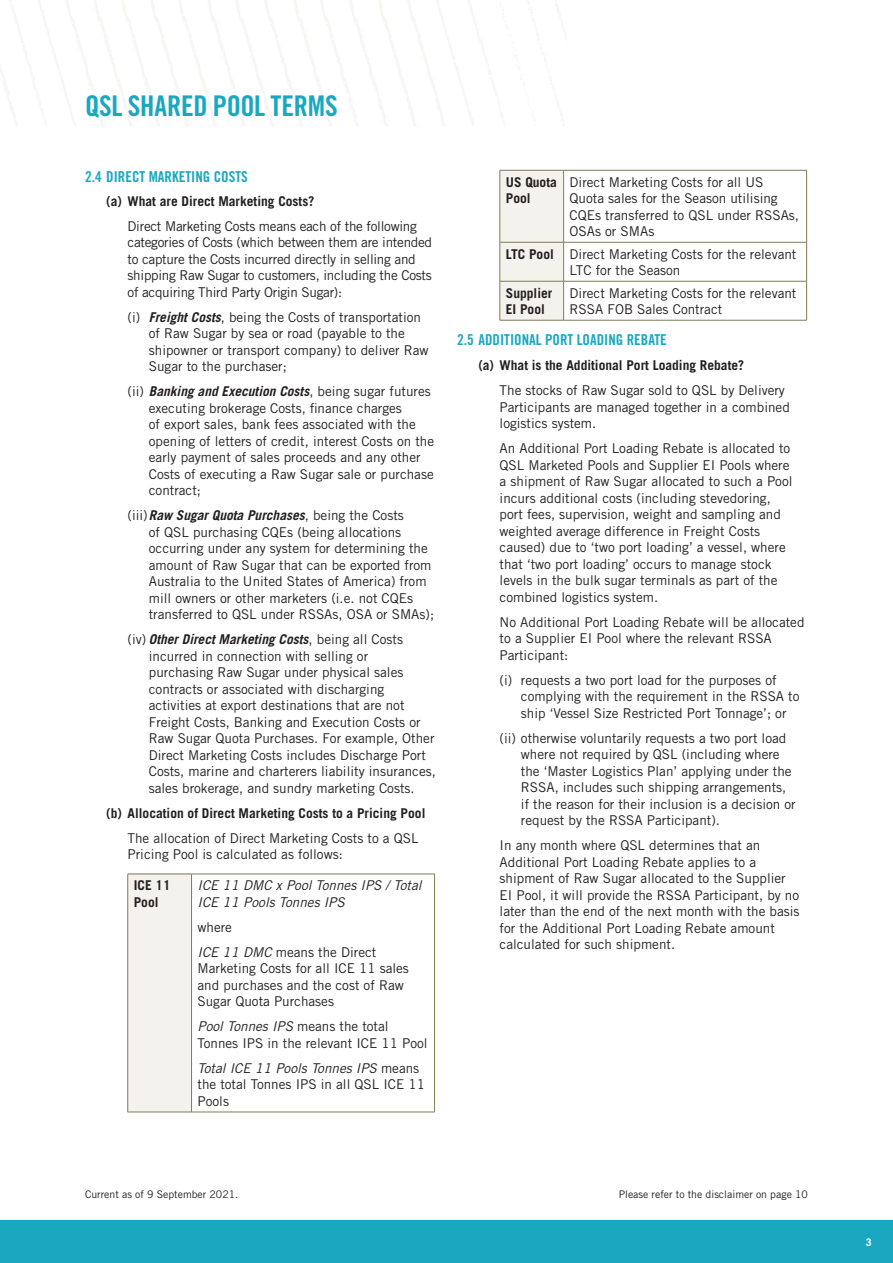
<style>
.page{position:relative;width:893px;height:1263px;background:#fff}
.page>*{position:absolute;margin:0;border:0;box-sizing:border-box;transform-origin:0 0}
.Page_Title{font:28.5px "Trade Gothic Bold Cond Twenty";letter-spacing:-.01em;color:#1aa7c0}
.t1{font:15px "Trade Gothic Bold Cond Twenty";color:#1aa7c0}
.Body{font:13.5px/16.5px "Trade Gothic";color:#231f20}
.Body-2{font:13.5px/16.5px "Trade Gothic";letter-spacing:-.02em;color:#231f20}
.Body-3{font:700 13.5px/16.5px "Trade Gothic";color:#231f20}
.Body-4{font:italic 13.5px/16.5px "Trade Gothic";color:#231f20}
.Disclaimer{font:10.5px "Trade Gothic";color:#231f20}
.Body-5{font:700 10.5px "Trade Gothic";color:#fff}
.s1{font-weight:700;font-style:italic}
.s2{font-style:italic}
</style>
<div class="page">
<div style="left:128px;top:874px;width:64px;height:238px;background:#f3f2ed"></div>
<hr style="left:128px;top:874px;width:64px;height:1px;background:#817956">
<hr style="left:127px;top:874px;width:1px;height:238px;background:#817956">
<hr style="left:192px;top:874px;width:243px;height:1px;background:#817956">
<hr style="left:191px;top:874px;width:1px;height:238px;background:#817956">
<hr style="left:434px;top:874px;width:1px;height:238px;background:#817956">
<hr style="left:128px;top:1112px;width:64px;height:1px;background:#817956">
<hr style="left:192px;top:1112px;width:243px;height:1px;background:#817956">
<div style="left:501px;top:171px;width:62px;height:149px;background:#f3f2ed"></div>
<hr style="left:500px;top:170px;width:64px;height:1px;background:#817956">
<hr style="left:500px;top:170px;width:1px;height:72px;background:#817956">
<hr style="left:564px;top:170px;width:243px;height:1px;background:#817956">
<hr style="left:563px;top:170px;width:1px;height:72px;background:#817956">
<hr style="left:806px;top:170px;width:1px;height:72px;background:#817956">
<hr style="left:500px;top:242px;width:64px;height:1px;background:#817956">
<hr style="left:500px;top:242px;width:1px;height:39px;background:#817956">
<hr style="left:564px;top:242px;width:243px;height:1px;background:#817956">
<hr style="left:563px;top:242px;width:1px;height:39px;background:#817956">
<hr style="left:806px;top:242px;width:1px;height:39px;background:#817956">
<hr style="left:500px;top:281px;width:64px;height:1px;background:#817956">
<hr style="left:500px;top:281px;width:1px;height:39px;background:#817956">
<hr style="left:564px;top:281px;width:243px;height:1px;background:#817956">
<hr style="left:563px;top:281px;width:1px;height:39px;background:#817956">
<hr style="left:806px;top:281px;width:1px;height:39px;background:#817956">
<hr style="left:500px;top:320px;width:64px;height:1px;background:#817956">
<hr style="left:564px;top:320px;width:243px;height:1px;background:#817956">
<div style="left:0;top:1220px;width:893px;height:43px;background:#1aa7c0"></div>
<p class="Page_Title" style="left:85px;top:88px;width:254px">QSL SHARED POOL TERMS</p>
<h2 class="t1" style="left:85px;top:167px;width:164px">2.4 DIRECT MARKETING COSTS</h2>
<p class="Body-3" style="left:106px;top:192px;width:210px">(a) What are Direct Marketing Costs?</p>
<p class="Body-2" style="left:128px;top:217px;width:306px">Direct Marketing Costs means each of the following categories of Costs (which between them are intended to capture the Costs incurred directly in selling and shipping Raw Sugar to customers, including the Costs of acquiring Third Party Origin Sugar):</p>
<p class="Body" style="left:149px;top:308px;width:281px;text-indent:-21px">(i) <span class="s1">Freight Costs</span>, being the Costs of transportation of Raw Sugar by sea or road (payable to the shipowner or transport company) to deliver Raw Sugar to the purchaser;</p>
<p class="Body" style="left:149px;top:383px;width:287px;text-indent:-21px">(ii) <span class="s1">Banking and Execution Costs</span>, being sugar futures executing brokerage Costs, finance charges<br>of export sales, bank fees associated with the opening of letters of credit, interest Costs on the early payment of sales proceeds and any other Costs of executing a Raw Sugar sale or purchase contract;</p>
<p class="Body" style="left:149px;top:507px;width:287px;text-indent:-21px">(iii)<span class="s1">Raw Sugar Quota Purchases</span>, being the Costs<br>of QSL purchasing CQEs (being allocations occurring under any system for determining the amount of Raw Sugar that can be exported from Australia to the United States of America) from mill owners or other marketers (i.e. not CQEs transferred to QSL under RSSAs, OSA or SMAs);</p>
<p class="Body" style="left:149px;top:631px;width:289px;text-indent:-21px">(iv) <span class="s1">Other Direct Marketing Costs</span>, being all Costs incurred in connection with selling or purchasing Raw Sugar under physical sales contracts or associated with discharging activities at export destinations that are not Freight Costs, Banking and Execution Costs or Raw Sugar Quota Purchases. For example, Other Direct Marketing Costs includes Discharge Port Costs, marine and charterers liability insurances, sales brokerage, and sundry marketing Costs.</p>
<p class="Body-3" style="left:106px;top:804px;width:321px">(b) Allocation of Direct Marketing Costs to a Pricing Pool</p>
<p class="Body" style="left:128px;top:829px;width:292px">The allocation of Direct Marketing Costs to a QSL<br>Pricing Pool is calculated as follows:</p>
<p class="Body-3" style="left:134px;top:877px;width:38px">ICE 11<br>Pool</p>
<p class="Body-4" style="left:198px;top:877px;width:225px">ICE 11 DMC x Pool Tonnes IPS / Total<br>ICE 11 Pools Tonnes IPS</p>
<p class="Body" style="left:198px;top:919px;width:36px">where</p>
<p class="Body" style="left:198px;top:944px;width:213px"><span class="s2">ICE 11 DMC</span> means the Direct<br>Marketing Costs for all ICE 11 sales and purchases and the cost of Raw<br>Sugar Quota Purchases</p>
<p class="Body" style="left:198px;top:1018px;width:232px"><span class="s2">Pool Tonnes IPS</span> means the total<br>Tonnes IPS in the relevant ICE 11 Pool</p>
<p class="Body" style="left:198px;top:1060px;width:229px"><span class="s2">Total ICE 11 Pools Tonnes IPS</span> means the total Tonnes IPS in all QSL ICE 11<br>Pools</p>
<p class="Body-3" style="left:506px;top:173px;width:53px">US Quota<br>Pool</p>
<p class="Body" style="left:570px;top:174px;width:231px">Direct Marketing Costs for all US<br>Quota sales for the Season utilising<br>CQEs transferred to QSL under RSSAs,<br>OSAs or SMAs</p>
<p class="Body-3" style="left:506px;top:245px;width:50px">LTC Pool</p>
<p class="Body" style="left:570px;top:246px;width:228px">Direct Marketing Costs for the relevant<br>LTC for the Season</p>
<p class="Body-3" style="left:506px;top:284px;width:48px">Supplier<br>EI Pool</p>
<p class="Body" style="left:570px;top:284px;width:228px">Direct Marketing Costs for the relevant<br>RSSA FOB Sales Contract</p>
<h2 class="t1" style="left:457px;top:331px;width:211px">2.5 ADDITIONAL PORT LOADING REBATE</h2>
<p class="Body-3" style="left:478px;top:357px;width:267px">(a) What is the Additional Port Loading Rebate?</p>
<p class="Body" style="left:500px;top:382px;width:292px">The stocks of Raw Sugar sold to QSL by Delivery<br>Participants are managed together in a combined logistics system.</p>
<p class="Body" style="left:500px;top:440px;width:294px">An Additional Port Loading Rebate is allocated to QSL Marketed Pools and Supplier EI Pools where a shipment of Raw Sugar allocated to such a Pool incurs additional costs (including stevedoring, port fees, supervision, weight and sampling and weighted average difference in Freight Costs caused) due to ‘two port loading’ a vessel, where that ‘two port loading’ occurs to manage stock levels in the bulk sugar terminals as part of the combined logistics system.</p>
<p class="Body" style="left:500px;top:613px;width:306px">No Additional Port Loading Rebate will be allocated to a Supplier EI Pool where the relevant RSSA<br>Participant:</p>
<p class="Body" style="left:521px;top:671px;width:280px;text-indent:-21px">(i) requests a two port load for the purposes of complying with the requirement in the RSSA to ship ‘Vessel Size Restricted Port Tonnage’; or</p>
<p class="Body" style="left:521px;top:729px;width:276px;text-indent:-21px">(ii) otherwise voluntarily requests a two port load where not required by QSL (including where the ‘Master Logistics Plan’ applying under the RSSA, includes such shipping arrangements, if the reason for their inclusion is a decision or request by the RSSA Participant).</p>
<p class="Body" style="left:500px;top:837px;width:301px">In any month where QSL determines that an Additional Port Loading Rebate applies to a shipment of Raw Sugar allocated to the Supplier EI Pool, it will provide the RSSA Participant, by no later than the end of the next month with the basis for the Additional Port Loading Rebate amount calculated for such shipment.</p>
<p class="Disclaimer" style="left:85px;top:1188px;width:155px">Current as of 9 September 2021.</p>
<p class="Disclaimer" style="left:619px;top:1188px;width:191px">Please refer to the disclaimer on page 10</p>
<p class="Body-5" style="left:866px;top:1235px;width:7px">3</p>
</div>
